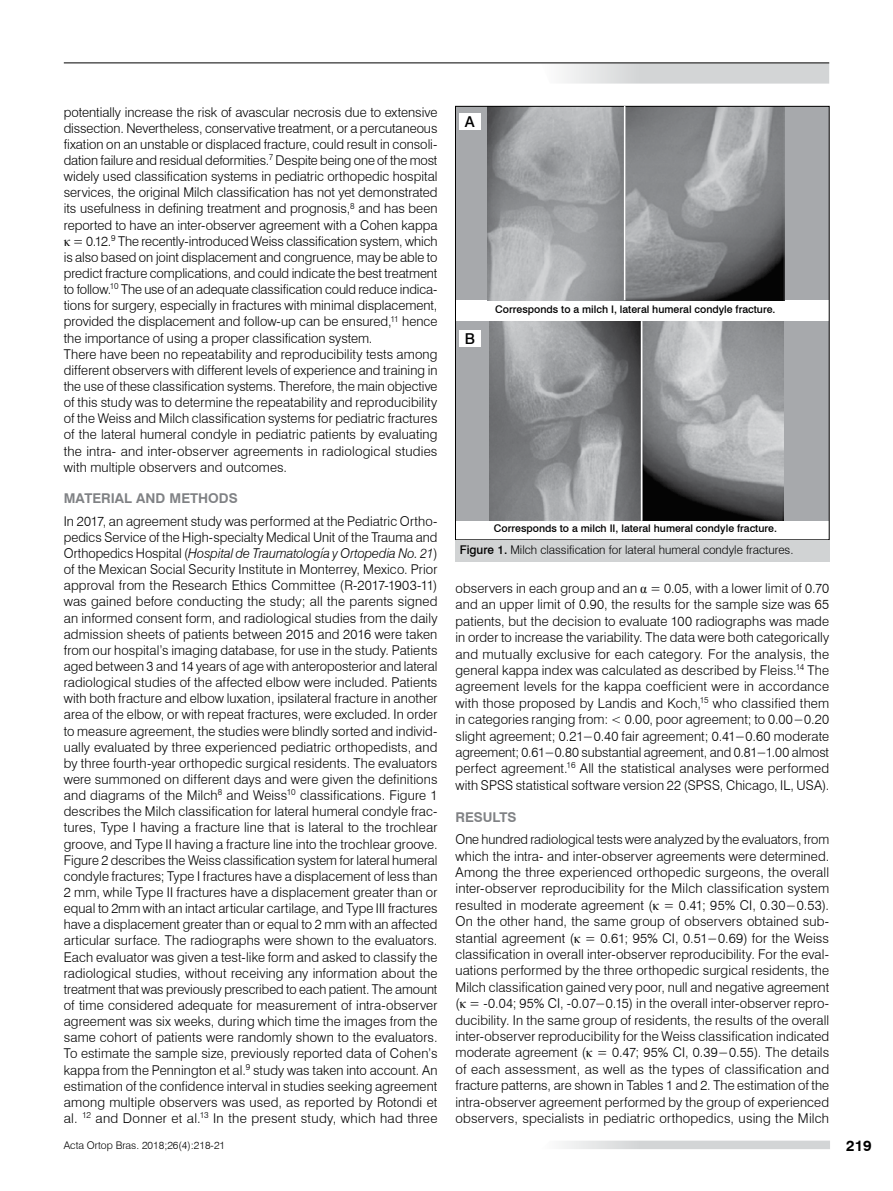
<style>
.page{position:relative;width:893px;height:1191px;background:#fff}
.page>*{position:absolute;margin:0;border:0;box-sizing:border-box;transform-origin:0 0}
.t1{font:700 15px "Swiss 721 BT";color:#000}
.t2{font:500 15px "Swiss 721 BT";color:#000}
.t3{font:300 13.5px/16.2px "Swiss 721 BT";color:#000;text-align:justify}
.t4{font:300 13.5px/16.4px "Swiss 721 BT";color:#000;text-align:justify;scale:.96 1}
.t5{font:700 13.5px "Swiss 721 BT";color:#808285}
.t6{font:300 12px "Swiss 721 BT";color:#000}
.t7{font:500 10.5px "Swiss 721 BT";color:#000}
.t8{font:300 10.5px "Swiss 721 BT";color:#000}
.s1{font-family:"Times New Roman";font-weight:400}
.s2{font-style:italic}
.s3{font-weight:500}
</style>
<div class="page">
<svg style="left:563px;top:64px;width:266px;height:20px;background:#d8dadb"></svg>
<svg style="left:563px;top:1140px;width:267px;height:9px"></svg>
<hr style="left:64px;top:63px;width:765px;height:1px;background:#000">
<div style="left:455px;top:106px;width:374px;height:194px;background:#a7a9ac"></div>
<div style="left:455px;top:321px;width:374px;height:199px;background:#a7a9ac"></div>
<img style="left:487px;top:108px;width:298px;height:192px">
<img style="left:489px;top:321px;width:294px;height:199px">
<div style="left:455px;top:540px;width:375px;height:21px;background:#d1d3d4"></div>
<div style="left:459px;top:113px;width:21px;height:16px;background:#fff"></div>
<div style="left:459px;top:330px;width:21px;height:16px;background:#fff"></div>
<hr style="left:624px;top:106px;width:1px;height:194px;background:#fff">
<hr style="left:641px;top:321px;width:1px;height:199px;background:#fff">
<p class="t3" style="left:64px;top:104px;width:375px;text-align:left">potentially increase the risk of avascular necrosis due to extensive dissection. Nevertheless, conservative treatment, or a percutaneous fixation on an unstable or displaced fracture, could result in consoli&shy;dation failure and residual deformities.<sup>7</sup> Despite being one of the most widely used classification systems in pediatric orthopedic hospital services, the original Milch classification has not yet demonstrated its usefulness in defining treatment and prognosis,<sup>8</sup> and has been reported to have an inter-observer agreement with a Cohen kappa <span class="s1">κ</span> = 0.12.<sup>9</sup> The recently-introduced Weiss classification system, which is also based on joint displacement and congruence, may be able to predict fracture complications, and could indicate the best treatment to follow.<sup>10</sup> The use of an adequate classification could reduce indica&shy;tions for surgery, especially in fractures with minimal displacement, provided the displacement and follow-up can be ensured,<sup>11</sup> hence the importance of using a proper classification system.<br>There have been no repeatability and reproducibility tests among different observers with different levels of experience and training in the use of these classification systems. Therefore, the main objective of this study was to determine the repeatability and reproducibility of the Weiss and Milch classification systems for pediatric fractures of the lateral humeral condyle in pediatric patients by evaluating the intra- and inter-observer agreements in radiological studies with multiple observers and outcomes.</p>
<p class="t5" style="left:64px;top:490px;width:175px">MATERIAL AND METHODS</p>
<p class="t3" style="left:64px;top:513px;width:375px">In 2017, an agreement study was performed at the Pediatric Ortho&shy;pedics Service of the High-specialty Medical Unit of the Trauma and Orthopedics Hospital (<span class="s2">Hospital de Traumatología y Ortopedia No. 21</span>) of the Mexican Social Security Institute in Monterrey, Mexico. Prior approval from the Research Ethics Committee (R-2017-1903-11) was gained before conducting the study; all the parents signed an informed consent form, and radiological studies from the daily admission sheets of patients between 2015 and 2016 were taken from our hospital’s imaging database, for use in the study. Patients aged between 3 and 14 years of age with anteroposterior and lateral radiological studies of the affected elbow were included. Patients with both fracture and elbow luxation, ipsilateral fracture in another area of the elbow, or with repeat fractures, were excluded. In order to measure agreement, the studies were blindly sorted and individ&shy;ually evaluated by three experienced pediatric orthopedists, and by three fourth-year orthopedic surgical residents. The evaluators were summoned on different days and were given the definitions and diagrams of the Milch<sup>8</sup> and Weiss<sup>10</sup> classifications. Figure 1 describes the Milch classification for lateral humeral condyle frac&shy;tures, Type I having a fracture line that is lateral to the trochlear groove, and Type II having a fracture line into the trochlear groove.<br>Figure 2 describes the Weiss classification system for lateral humeral condyle fractures; Type I fractures have a displacement of less than 2 mm, while Type II fractures have a displacement greater than or equal to 2mm with an intact articular cartilage, and Type III fractures have a displacement greater than or equal to 2 mm with an affected articular surface. The radiographs were shown to the evaluators.<br>Each evaluator was given a test-like form and asked to classify the radiological studies, without receiving any information about the treatment that was previously prescribed to each patient. The amount of time considered adequate for measurement of intra-observer agreement was six weeks, during which time the images from the same cohort of patients were randomly shown to the evaluators.<br>To estimate the sample size, previously reported data of Cohen’s kappa from the Pennington et al.<sup>9</sup> study was taken into account. An estimation of the confidence interval in studies seeking agreement among multiple observers was used, as reported by Rotondi et al. <sup>12</sup> and Donner et al.<sup>13</sup> In the present study, which had three</p>
<p class="t8" style="left:64px;top:1138px;width:163px">Acta Ortop Bras. 2018;26(4):218-21</p>
<p class="t2" style="left:465px;top:112px;width:11px">A</p>
<p class="t2" style="left:465px;top:330px;width:12px">B</p>
<p class="t7" style="left:495px;top:303px;width:282px">Corresponds to a milch I, lateral humeral condyle fracture.</p>
<p class="t7" style="left:494px;top:521px;width:285px">Corresponds to a milch II, lateral humeral condyle fracture.</p>
<p class="t6" style="left:460px;top:542px;width:335px"><span class="s3">Figure 1.</span> Milch classification for lateral humeral condyle fractures.</p>
<p class="t3" style="left:455px;top:580px;width:375px">observers in each group and an <span class="s1">α</span> = 0.05, with a lower limit of 0.70 and an upper limit of 0.90, the results for the sample size was 65 patients, but the decision to evaluate 100 radiographs was made in order to increase the variability. The data were both categorically and mutually exclusive for each category. For the analysis, the general kappa index was calculated as described by Fleiss.<sup>14</sup> The agreement levels for the kappa coefficient were in accordance with those proposed by Landis and Koch,<sup>15</sup> who classified them in categories ranging from: &lt; 0.00, poor agreement; to 0.00−0.20 slight agreement; 0.21−0.40 fair agreement; 0.41−0.60 moderate agreement; 0.61−0.80 substantial agreement, and 0.81−1.00 almost perfect agreement.<sup>16</sup> All the statistical analyses were performed with SPSS statistical software version 22 (SPSS, Chicago, IL, USA).</p>
<p class="t5" style="left:455px;top:808px;width:62px">RESULTS</p>
<p class="t4" style="left:455px;top:831px;width:391px">One hundred radiological tests were analyzed by the evaluators, from which the intra- and inter-observer agreements were determined.<br>Among the three experienced orthopedic surgeons, the overall inter-observer reproducibility for the Milch classification system resulted in moderate agreement (<span class="s1">κ</span> = 0.41; 95% CI, 0.30−0.53).<br>On the other hand, the same group of observers obtained sub&shy;stantial agreement (<span class="s1">κ</span> = 0.61; 95% CI, 0.51−0.69) for the Weiss classification in overall inter-observer reproducibility. For the eval&shy;uations performed by the three orthopedic surgical residents, the Milch classification gained very poor, null and negative agreement (<span class="s1">κ</span> = -0.04; 95% CI, -0.07−0.15) in the overall inter-observer repro&shy;ducibility. In the same group of residents, the results of the overall inter-observer reproducibility for the Weiss classification indicated moderate agreement (<span class="s1">κ</span> = 0.47; 95% CI, 0.39−0.55). The details of each assessment, as well as the types of classification and fracture patterns, are shown in Tables 1 and 2. The estimation of the intra-observer agreement performed by the group of experienced observers, specialists in pediatric orthopedics, using the Milch</p>
<p class="t1" style="left:846px;top:1136px;width:27px">219</p>
</div>
